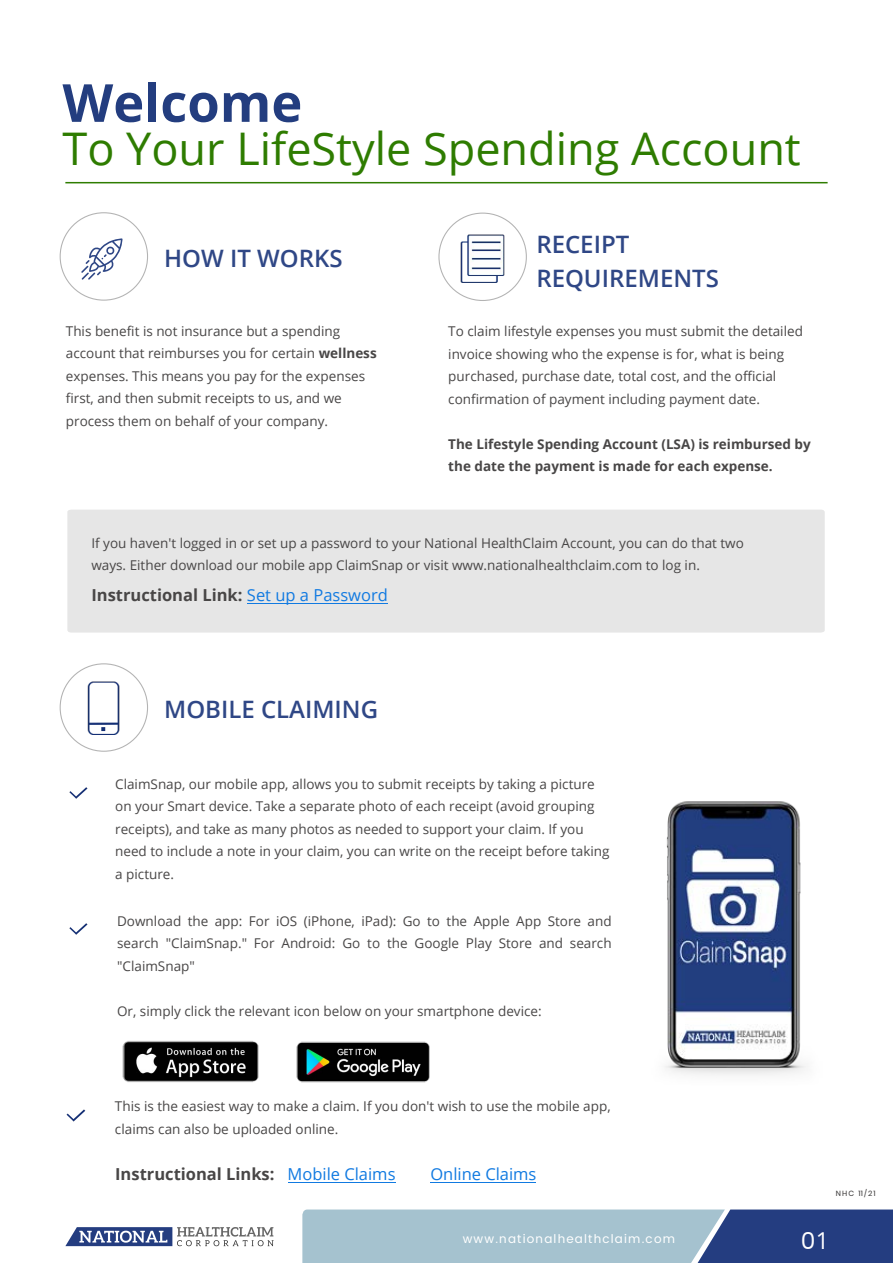
<style>
.page{position:relative;width:893px;height:1263px;background:#fff}
.page>*{position:absolute;margin:0;border:0;box-sizing:border-box;transform-origin:0 0}
.t1{font:700 52.5px "Open Sans";color:#233d7f}
.t2{font:45px "Open Sans";color:#2e7c00}
.t3{font:600 24px/33.6px "Open Sans";color:#2f4786}
.t4{font:23.25px "Poppins";color:#fff}
.t5{font:700 16.5px "Open Sans";color:#484646}
.t6{font:16.5px "Open Sans";color:#117ae1}
.t7{font:13.5px/22.5px "Open Sans";color:#484646}
.t8{font:700 13.5px/22.5px "Open Sans";color:#484646}
.t9{font:12px "Poppins";letter-spacing:.1em;color:#fff}
.t10{font:7.5px "Poppins";letter-spacing:.16em;color:#383636}
.s1{font-weight:700}
.s2{font-weight:400;color:#117ae1}
.s3{font-family:"Open Sans"}
</style>
<div class="page">
<svg style="left:302px;top:1209px;width:591px;height:54px;background:#809bb8"></svg>
<hr style="left:65px;top:182px;width:763px;height:1px;background:#2f7d01">
<svg style="left:65px;top:1227px;width:209px;height:19px"></svg>
<img style="left:460px;top:234px;width:45px;height:49px">
<svg style="left:81px;top:238px;width:42px;height:42px"></svg>
<div style="left:67px;top:510px;width:758px;height:122px;background:#e6e6e6"></div>
<hr style="left:247px;top:603px;width:140px;height:1px;background:#117ae1">
<img style="left:87px;top:682px;width:33px;height:53px">
<img style="left:69px;top:787px;width:19px;height:12px">
<img style="left:69px;top:923px;width:19px;height:12px">
<img style="left:296px;top:1041px;width:134px;height:42px">
<img style="left:122px;top:1041px;width:137px;height:41px">
<img style="left:66px;top:1109px;width:20px;height:13px">
<hr style="left:288px;top:1182px;width:107px;height:1px;background:#117ae1">
<hr style="left:431px;top:1182px;width:105px;height:1px;background:#117ae1">
<img style="left:665px;top:801px;width:141px;height:274px">
<h1 class="t1" style="left:62px;top:66px;width:241px">Welcome</h1>
<h2 class="t2" style="left:62px;top:118px;width:740px">To Your LifeStyle Spending Account</h2>
<h3 class="t3" style="left:164px;top:241px;width:180px">HOW IT WORKS</h3>
<p class="t7" style="left:66px;top:319px;width:312px">This benefit is not insurance but a spending account that reimburses you for certain <span class="s1">wellness </span>expenses. This means you pay for the expenses first, and then submit receipts to us, and we process them on behalf of your company.</p>
<h3 class="t3" style="left:536px;top:227px;width:184px">RECEIPT<br>REQUIREMENTS</h3>
<p class="t7" style="left:448px;top:319px;width:356px">To claim lifestyle expenses you must submit the detailed invoice showing who the expense is for, what is being purchased, purchase date, total cost, and the official confirmation of payment including payment date.</p>
<p class="t8" style="left:448px;top:432px;width:364px">The Lifestyle Spending Account (LSA) is reimbursed by the date the payment is made for each expense.</p>
<p class="t7" style="left:91px;top:531px;width:654px">If you haven't logged in or set up a password to your National HealthClaim Account, you can do that two ways. Either download our mobile app ClaimSnap or visit www.nationalhealthclaim.com to log in.</p>
<p class="t5" style="left:91px;top:583px;width:298px">Instructional Link: <span class="s2">Set up a Password</span></p>
<h3 class="t3" style="left:164px;top:692px;width:215px">MOBILE CLAIMING</h3>
<p class="t7" style="left:115px;top:772px;width:496px">ClaimSnap, our mobile app, allows you to submit receipts by taking a picture on your Smart device. Take a separate photo of each receipt (avoid grouping receipts), and take as many photos as needed to support your claim. If you need to include a note in your claim, you can write on the receipt before taking a picture.</p>
<p class="t7" style="left:117px;top:909px;width:496px;text-align:justify">Download the app: For iOS (iPhone, iPad): Go to the Apple App Store and search "ClaimSnap." For Android: Go to the Google Play Store and search "ClaimSnap"</p>
<p class="t7" style="left:117px;top:999px;width:426px">Or, simply click the relevant icon below on your smartphone device:</p>
<p class="t7" style="left:115px;top:1095px;width:497px">This is the easiest way to make a claim. If you don't wish to use the mobile app, claims can also be uploaded online.</p>
<p class="t5" style="left:115px;top:1162px;width:282px">Instructional Links: <span class="s2">Mobile Claims</span></p>
<p class="t6" style="left:430px;top:1162px;width:108px">Online Claims</p>
<p class="t10" style="left:836px;top:1189px;width:41px">NHC 11/21</p>
<p class="t9" style="left:463px;top:1230px;width:214px">www.nationalhealthclaim.com</p>
<h3 class="t4" style="left:801px;top:1224px;width:30px">0<span class="s3">1</span></h3>
</div>
